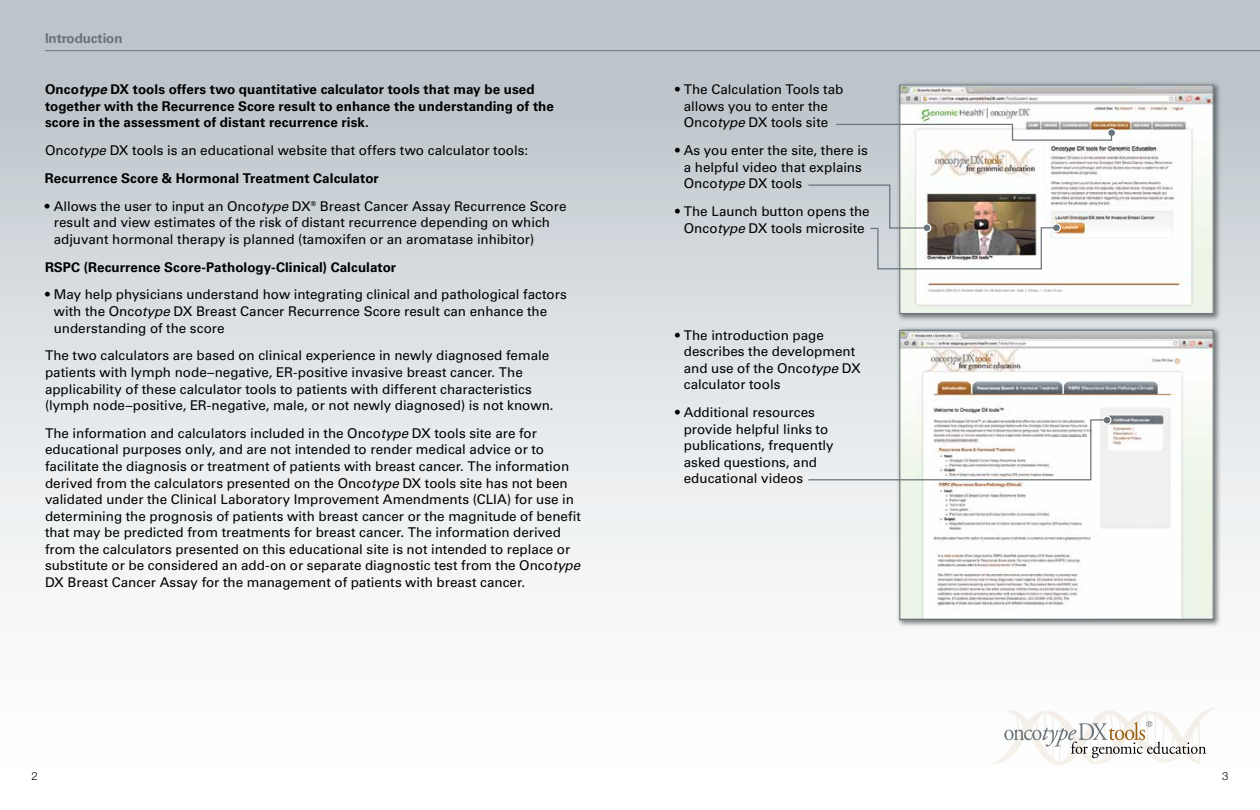
<style>
.page{position:relative;width:1260px;height:810px;background:#fff}
.page>*{position:absolute;margin:0;border:0;box-sizing:border-box;transform-origin:0 0}
.t1{font:13.5px/16.6px "Univers LT Std";color:#000}
.t2{font:700 13.5px/16.6px "Univers LT Std";letter-spacing:.005em;color:#000}
.t3{font:700 13.5px "Univers LT Std";letter-spacing:-.01em;color:#6a747b}
.t4{font:300 11.25px "Helvetica Neue LT Pro";color:#000}
.s1{font-style:italic}
.s2{font-weight:700}
</style>
<div class="page">
<div style="left:0;top:0;width:1260px;height:810px;background:linear-gradient(to bottom,#bac2c8,#fff)"></div>
<div style="left:896px;top:81px;width:326px;height:241px;background:#000;opacity:.5"></div>
<img style="left:901px;top:86px;width:311px;height:226px">
<div style="left:899px;top:84px;width:315px;height:230px;border:1px solid #6a747b"></div>
<div style="left:896px;top:326px;width:326px;height:302px;background:#000;opacity:.5"></div>
<img style="left:901px;top:332px;width:311px;height:286px">
<div style="left:899px;top:330px;width:315px;height:290px;border:1px solid #6a747b"></div>
<svg style="left:990px;top:708px;width:227px;height:57px"></svg>
<hr style="left:45px;top:50px;width:1215px;height:1px;background:#6a747b">
<div style="left:1052px;top:223px;width:9px;height:9px;border:1px solid #fff;border-radius:50%"></div>
<div style="left:1107px;top:128px;width:9px;height:9px;border:1px solid #fff;border-radius:50%"></div>
<svg style="left:835px;top:123px;width:278px;height:18px"></svg>
<svg style="left:807px;top:184px;width:251px;height:86px"></svg>
<div style="left:1102px;top:416px;width:9px;height:9px;border:1px solid #fff;border-radius:50%"></div>
<svg style="left:807px;top:419px;width:302px;height:62px"></svg>
<p class="t3" style="left:45px;top:31px;width:79px">Introduction</p>
<p class="t2" style="left:45px;top:81px;width:511px">Onco<span class="s1">type</span> DX tools offers two quantitative calculator tools that may be used together with the Recurrence Score result to enhance the understanding of the score in the assessment of distant recurrence risk.</p>
<p class="t1" style="left:45px;top:136px;width:485px;line-height:27.9px">Onco<span class="s1">type</span> DX tools is an educational website that offers two calculator tools:<br><span class="s2">Recurrence Score &amp; Hormonal Treatment Calculator</span></p>
<p class="t1" style="left:54px;top:198px;width:514px;text-indent:-9px">• Allows the user to input an Onco<span class="s1">type</span> DX<sup>®</sup> Breast Cancer Assay Recurrence Score result and view estimates of the risk of distant recurrence depending on which adjuvant hormonal therapy is planned (tamoxifen or an aromatase inhibitor)</p>
<p class="t2" style="left:45px;top:259px;width:353px">RSPC (Recurrence Score-Pathology-Clinical) Calculator</p>
<p class="t1" style="left:54px;top:286px;width:515px;text-indent:-9px">• May help physicians understand how integrating clinical and pathological factors with the Onco<span class="s1">type</span> DX Breast Cancer Recurrence Score result can enhance the understanding of the score</p>
<p class="t1" style="left:45px;top:347px;width:510px">The two calculators are based on clinical experience in newly diagnosed female patients with lymph node–negative, ER-positive invasive breast cancer. The applicability of these calculator tools to patients with different characteristics (lymph node–positive, ER-negative, male, or not newly diagnosed) is not known.</p>
<p class="t1" style="left:45px;top:425px;width:538px">The information and calculators included in the Onco<span class="s1">type</span> DX tools site are for educational purposes only, and are not intended to render medical advice or to facilitate the diagnosis or treatment of patients with breast cancer. The information derived from the calculators presented on the Onco<span class="s1">type</span> DX tools site has not been validated under the Clinical Laboratory Improvement Amendments (CLIA) for use in determining the prognosis of patients with breast cancer or the magnitude of benefit that may be predicted from treatments for breast cancer. The information derived from the calculators presented on this educational site is not intended to replace or substitute or be considered an add-on or separate diagnostic test from the Onco<span class="s1">type </span>DX Breast Cancer Assay for the management of patients with breast cancer.</p>
<p class="t1" style="left:675px;top:81px;width:170px;text-align:center">• The Calculation Tools tab allows you to enter the<br>Onco<span class="s1">type</span> DX tools site</p>
<p class="t1" style="left:684px;top:142px;width:186px;text-indent:-9px">• As you enter the site, there is a helpful video that explains<br>Onco<span class="s1">type</span> DX tools</p>
<p class="t1" style="left:675px;top:203px;width:196px;text-align:center">• The Launch button opens the<br>Onco<span class="s1">type</span> DX tools microsite</p>
<p class="t1" style="left:684px;top:327px;width:179px;text-indent:-9px">• The introduction page describes the development and use of the Onco<span class="s1">type</span> DX calculator tools</p>
<p class="t1" style="left:684px;top:404px;width:151px;text-indent:-9px">• Additional resources provide helpful links to publications, frequently asked questions, and educational videos</p>
<p class="t4" style="left:32px;top:769px;width:8px">2</p>
<p class="t4" style="left:1222px;top:769px;width:8px">3</p>
</div>
